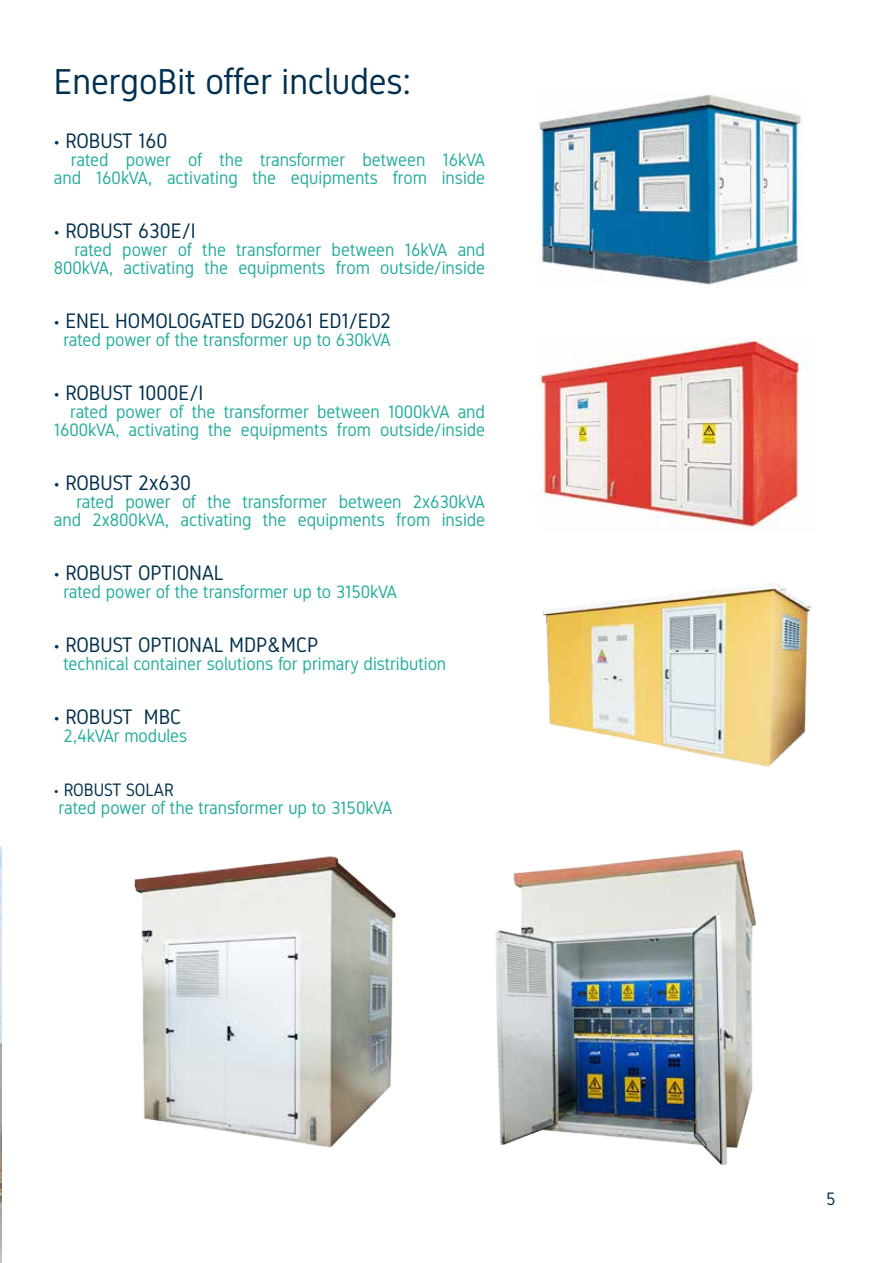
<style>
.page{position:relative;width:893px;height:1263px;background:#fff}
.page>*{position:absolute;margin:0;border:0;box-sizing:border-box;transform-origin:0 0}
.t1{font:36px "Gidole";color:#002f4f}
.t2{font:21px "Gidole";color:#002f4f}
.t3{font:18px/18px "Gidole";color:#22ac9b;text-align:right}
.t4{font:18px "Gidole";color:#002f4f}
</style>
<div class="page">
<img style="left:539px;top:337px;width:268px;height:190px">
<img style="left:538px;top:94px;width:265px;height:191px">
<img style="left:543px;top:582px;width:269px;height:185px">
<img style="left:0;top:846px;width:2px;height:417px">
<img style="left:495px;top:849px;width:261px;height:317px">
<img style="left:134px;top:856px;width:262px;height:292px">
<h1 class="t1" style="left:54px;top:60px;width:359px">EnergoBit offer includes:</h1>
<p class="t2" style="left:54px;top:128px;width:115px">• ROBUST 160</p>
<p class="t3" style="left:54px;top:150px;width:433px">rated power of the transformer between 16kVA and 160kVA, activating the equipments from inside</p>
<p class="t2" style="left:54px;top:218px;width:144px">• ROBUST 630E/I</p>
<p class="t3" style="left:54px;top:240px;width:433px">rated power of the transformer between 16kVA and<br>800kVA, activating the equipments from outside/inside</p>
<p class="t2" style="left:54px;top:308px;width:339px">• ENEL HOMOLOGATED DG2061 ED1/ED2</p>
<p class="t3" style="left:63px;top:330px;width:329px">rated power of the transformer up to 630kVA</p>
<p class="t2" style="left:54px;top:380px;width:151px">• ROBUST 1000E/I</p>
<p class="t3" style="left:54px;top:402px;width:433px">rated power of the transformer between 1000kVA and<br>1600kVA, activating the equipments from outside/inside</p>
<p class="t2" style="left:54px;top:470px;width:139px">• ROBUST 2x630</p>
<p class="t3" style="left:54px;top:492px;width:433px">rated power of the transformer between 2x630kVA and 2x800kVA, activating the equipments from inside</p>
<p class="t2" style="left:54px;top:560px;width:171px">• ROBUST OPTIONAL</p>
<p class="t3" style="left:63px;top:582px;width:335px">rated power of the transformer up to 3150kVA</p>
<p class="t2" style="left:54px;top:632px;width:266px">• ROBUST OPTIONAL MDP&amp;MCP</p>
<p class="t3" style="left:63px;top:654px;width:384px">technical container solutions for primary distribution</p>
<p class="t2" style="left:54px;top:704px;width:129px">• ROBUST MBC</p>
<p class="t3" style="left:63px;top:726px;width:125px">2,4kVAr modules</p>
<p class="t4" style="left:54px;top:779px;width:121px">• ROBUST SOLAR</p>
<p class="t3" style="left:59px;top:798px;width:335px">rated power of the transformer up to 3150kVA</p>
<p class="t4" style="left:826px;top:1188px;width:11px">5</p>
</div>
